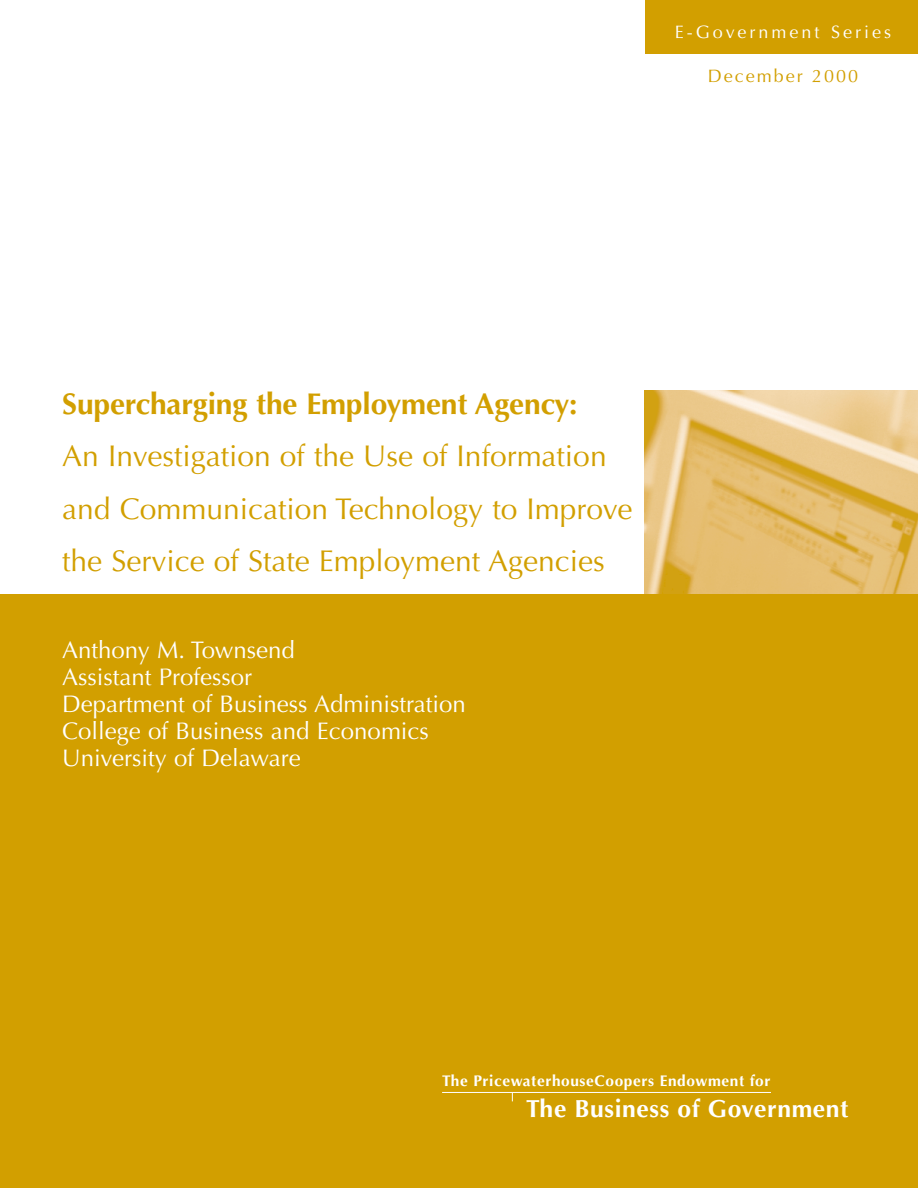
<style>
.page{position:relative;width:918px;height:1188px;background:#fff}
.page>*{position:absolute;margin:0;border:0;box-sizing:border-box;transform-origin:0 0}
.t1{font:30px/52.5px "Optima";color:#d29f00}
.t2{font:700 30px "Optima";letter-spacing:-.005em;color:#d29f00}
.t3{font:700 24.75px "Optima";letter-spacing:.025em;color:#fff}
.t4{font:24px/27px "Optima";color:#fff}
.t5{font:18px "Optima";letter-spacing:.165em;color:#fff}
.t6{font:18px "Optima";letter-spacing:.11em;color:#d29f00}
.t7{font:700 15.45px "Optima";letter-spacing:.04em;color:#fff}
</style>
<div class="page">
<img style="left:645px;top:391px;width:273px;height:203px">
<div style="left:0;top:594px;width:918px;height:594px;background:#d29f00"></div>
<hr style="left:442px;top:1092px;width:329px;height:1px;background:#fff">
<div style="left:645px;top:0;width:273px;height:54px;background:#d29f00"></div>
<p class="t5" style="left:675px;top:25px;width:218px">E-Government Series</p>
<p class="t6" style="left:708px;top:69px;width:152px">December 2000</p>
<p class="t2" style="left:62px;top:391px;width:517px">Supercharging the Employment Agency:</p>
<p class="t1" style="left:62px;top:433px;width:572px">An Investigation of the Use of Information and Communication Technology to Improve the Service of State Employment Agencies</p>
<p class="t4" style="left:62px;top:638px;width:405px">Anthony M. Townsend<br>Assistant Professor<br>Department of Business Administration<br>College of Business and Economics<br>University of Delaware</p>
<p class="t7" style="left:442px;top:1074px;width:330px">The PricewaterhouseCoopers Endowment for</p>
<p class="t3" style="left:526px;top:1098px;width:324px">The Business of Government</p>
</div>
